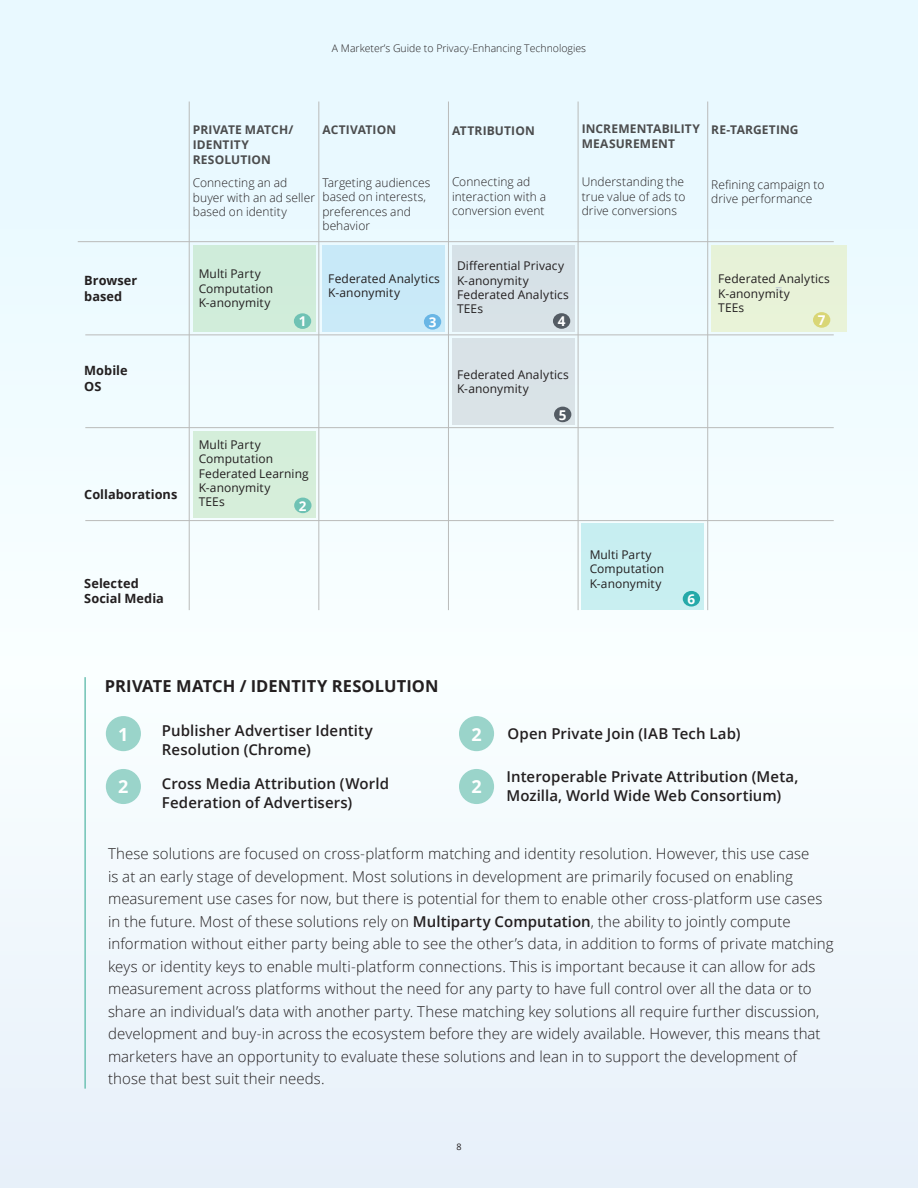
<style>
.page{position:relative;width:918px;height:1188px;background:#eff9ff}
.page>*{position:absolute;margin:0;border:0;box-sizing:border-box;transform-origin:0 0}
.t1{font:700 18px "Open Sans";color:#fff}
.t2{font:700 16.5px "Open Sans";letter-spacing:.01em;color:#231f20}
.t3{font:300 15px/22.5px "Open Sans";letter-spacing:.005em;color:#231f20}
.t4{font:600 15px/19.5px "Open Sans";letter-spacing:.005em;color:#231f20}
.t5{font:700 13.5px "Open Sans";color:#fff}
.t6{font:700 12.75px/15.3px "Open Sans";letter-spacing:.005em;color:#231f20}
.t7{font:12px/14.4px "Open Sans";letter-spacing:.005em;color:#231f20}
.t8{font:300 12px/14.4px "Open Sans";letter-spacing:.005em;color:#231f20}
.t9{font:700 12px/15px "Open Sans";letter-spacing:.015em;color:#4b4c4d}
.t10{font:700 12px "Open Sans";color:#231f20}
.t11{font:300 10.5px "Open Sans";color:#231f20}
.t12{font:9px "Open Sans";color:#231f20}
.s1{font-weight:600}
</style>
<div class="page">
<div style="left:452px;top:245px;width:122px;height:86px;background:#d7e1e7"></div>
<div style="left:193px;top:245px;width:122px;height:86px;background:#d0ecda"></div>
<div style="left:294px;top:313px;width:17px;height:16px;background:#6fc2b4;border-radius:50%"></div>
<div style="left:193px;top:431px;width:122px;height:86px;background:#d5eeda"></div>
<div style="left:294px;top:498px;width:18px;height:15px;background:#6fc2b4;border-radius:50%"></div>
<div style="left:322px;top:245px;width:123px;height:86px;background:#c9e9f8"></div>
<div style="left:424px;top:314px;width:17px;height:16px;background:#69b6e5;border-radius:50%"></div>
<div style="left:553px;top:313px;width:17px;height:16px;background:#545c64;border-radius:50%"></div>
<div style="left:711px;top:245px;width:136px;height:86px;background:#e8f2d8"></div>
<div style="left:813px;top:312px;width:17px;height:16px;background:#d9d676;border-radius:50%"></div>
<div style="left:582px;top:524px;width:122px;height:86px;background:#c8eff1"></div>
<div style="left:683px;top:591px;width:17px;height:16px;background:#25a9a9;border-radius:50%"></div>
<div style="left:452px;top:338px;width:122px;height:86px;background:#d9e2e7"></div>
<div style="left:554px;top:407px;width:17px;height:15px;background:#545c64;border-radius:50%"></div>
<hr style="left:319px;top:102px;width:1px;height:508px;background:#babbba">
<hr style="left:189px;top:102px;width:1px;height:508px;background:#babbba">
<hr style="left:448px;top:102px;width:1px;height:508px;background:#babbba">
<hr style="left:578px;top:102px;width:1px;height:508px;background:#babbba">
<hr style="left:707px;top:102px;width:1px;height:508px;background:#babbba">
<hr style="left:78px;top:241px;width:756px;height:1px;background:#babbba">
<hr style="left:85px;top:335px;width:749px;height:1px;background:#babbba">
<hr style="left:85px;top:427px;width:749px;height:1px;background:#babbba">
<hr style="left:85px;top:520px;width:749px;height:1px;background:#babbba">
<div style="left:459px;top:716px;width:35px;height:35px;background:#9ad4ca;border-radius:50%"></div>
<div style="left:106px;top:716px;width:35px;height:35px;background:#9ad4ca;border-radius:50%"></div>
<div style="left:459px;top:769px;width:35px;height:35px;background:#9ad4ca;border-radius:50%"></div>
<div style="left:106px;top:769px;width:35px;height:35px;background:#9ad4ca;border-radius:50%"></div>
<hr style="left:84px;top:677px;width:2px;height:412px;background:#6fc2b4">
<p class="t11" style="left:332px;top:41px;width:256px">A Marketer’s Guide to Privacy-Enhancing Technologies</p>
<p class="t6" style="left:84px;top:273px;width:55px">Browser based</p>
<p class="t6" style="left:84px;top:363px;width:45px">Mobile<br>OS</p>
<p class="t6" style="left:84px;top:486px;width:95px">Collaborations</p>
<p class="t6" style="left:84px;top:575px;width:81px">Selected<br>Social Media</p>
<p class="t9" style="left:322px;top:122px;width:75px">ACTIVATION</p>
<p class="t9" style="left:452px;top:123px;width:84px">ATTRIBUTION</p>
<p class="t9" style="left:582px;top:121px;width:120px">INCREMENTABILITY<br>MEASUREMENT</p>
<p class="t9" style="left:711px;top:122px;width:89px">RE-TARGETING</p>
<p class="t9" style="left:193px;top:122px;width:102px">PRIVATE MATCH/<br>IDENTITY<br>RESOLUTION</p>
<p class="t8" style="left:193px;top:176px;width:124px">Connecting an ad buyer with an ad seller based on identity</p>
<p class="t8" style="left:322px;top:175px;width:109px">Targeting audiences based on interests, preferences and behavior</p>
<p class="t8" style="left:452px;top:175px;width:96px">Connecting ad interaction with a conversion event</p>
<p class="t8" style="left:582px;top:175px;width:105px;text-align:justify">Understanding the true value of ads to drive conversions</p>
<p class="t8" style="left:711px;top:177px;width:115px">Refining campaign to drive performance</p>
<p class="t7" style="left:199px;top:267px;width:76px">Multi Party<br>Computation<br>K-anonymity</p>
<p class="t5" style="left:299px;top:312px;width:9px">1</p>
<p class="t7" style="left:199px;top:437px;width:111px">Multi Party<br>Computation<br>Federated Learning<br>K-anonymity<br>TEEs</p>
<p class="t5" style="left:299px;top:496px;width:9px">2</p>
<p class="t7" style="left:457px;top:258px;width:113px">Differential Privacy<br>K-anonymity<br>Federated Analytics<br>TEEs</p>
<p class="t7" style="left:328px;top:271px;width:113px">Federated Analytics<br>K-anonymity</p>
<p class="t5" style="left:429px;top:313px;width:9px">3</p>
<p class="t5" style="left:558px;top:312px;width:9px">4</p>
<p class="t7" style="left:457px;top:367px;width:113px">Federated Analytics<br>K-anonymity</p>
<p class="t5" style="left:559px;top:405px;width:9px">5</p>
<p class="t7" style="left:590px;top:547px;width:76px">Multi Party<br>Computation<br>K-anonymity</p>
<p class="t7" style="left:718px;top:272px;width:113px">Federated Analytics<br>K-anonymity<br>TEEs</p>
<p class="t5" style="left:818px;top:311px;width:9px">7</p>
<p class="t10" style="left:776px;top:280px;width:8px">=</p>
<p class="t5" style="left:688px;top:589px;width:9px">6</p>
<p class="t2" style="left:105px;top:674px;width:335px">PRIVATE MATCH / IDENTITY RESOLUTION</p>
<p class="t1" style="left:118px;top:721px;width:12px">1</p>
<p class="t1" style="left:471px;top:721px;width:12px">2</p>
<p class="t1" style="left:118px;top:774px;width:12px">2</p>
<p class="t1" style="left:471px;top:774px;width:12px">2</p>
<p class="t4" style="left:162px;top:720px;width:212px">Publisher Advertiser Identity<br>Resolution (Chrome)</p>
<p class="t4" style="left:162px;top:773px;width:229px">Cross Media Attribution (World<br>Federation of Advertisers)</p>
<p class="t4" style="left:508px;top:724px;width:234px">Open Private Join (IAB Tech Lab)</p>
<p class="t4" style="left:507px;top:766px;width:294px">Interoperable Private Attribution (Meta,<br>Mozilla, World Wide Web Consortium)</p>
<p class="t3" style="left:108px;top:842px;width:727px">These solutions are focused on cross-platform matching and identity resolution. However, this use case<br>is at an early stage of development. Most solutions in development are primarily focused on enabling measurement use cases for now, but there is potential for them to enable other cross-platform use cases in the future. Most of these solutions rely on <span class="s1">Multiparty Computation</span>, the ability to jointly compute information without either party being able to see the other’s data, in addition to forms of private matching keys or identity keys to enable multi-platform connections. This is important because it can allow for ads measurement across platforms without the need for any party to have full control over all the data or to share an individual’s data with another party. These matching key solutions all require further discussion, development and buy-in across the ecosystem before they are widely available. However, this means that marketers have an opportunity to evaluate these solutions and lean in to support the development of those that best suit their needs.</p>
<p class="t12" style="left:456px;top:1141px;width:7px">8</p>
</div>
